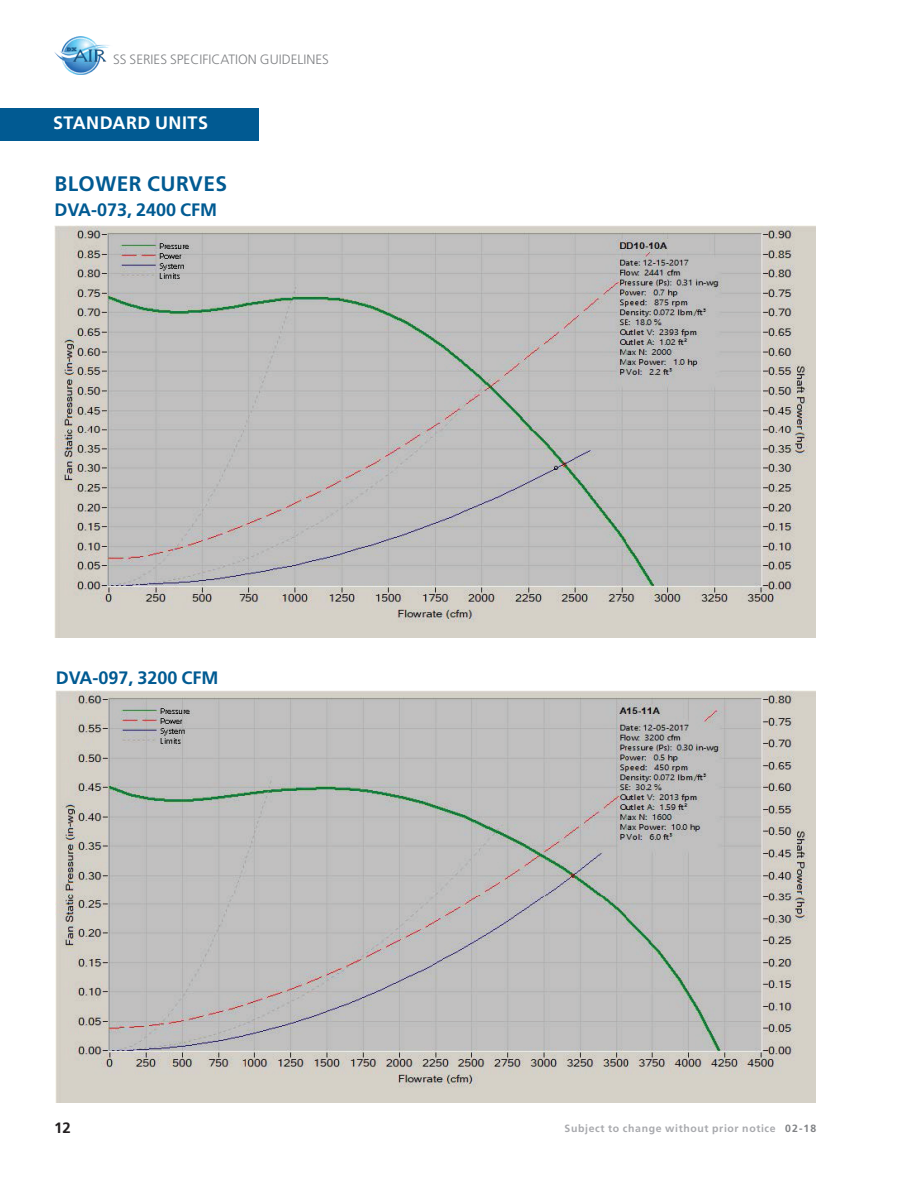
<style>
.page{position:relative;width:918px;height:1188px;background:#fff}
.page>*{position:absolute;margin:0;border:0;box-sizing:border-box;transform-origin:0 0}
.t1{font:700 21px "Frutiger";letter-spacing:.02em;color:#015a92}
.t2{font:700 18px "Frutiger";color:#015a92}
.t3{font:700 18px "Frutiger";letter-spacing:.025em;color:#fff}
.t4{font:700 15px "Frutiger";color:#231f20}
.t5{font:300 13.5px "Frutiger";color:#808285}
.t6{font:700 10.5px "Frutiger";letter-spacing:.06em;color:#a8a9ad}
.s1{color:#808285}
</style>
<div class="page">
<img style="left:54px;top:36px;width:56px;height:39px">
<img style="left:55px;top:691px;width:761px;height:411px">
<div style="left:0;top:108px;width:258px;height:33px;background:#015a92"></div>
<img style="left:54px;top:225px;width:761px;height:412px">
<p class="t5" style="left:113px;top:52px;width:217px">SS SERIES SPECIFICATION GUIDELINES</p>
<h2 class="t3" style="left:53px;top:113px;width:156px">STANDARD UNITS</h2>
<h1 class="t1" style="left:54px;top:172px;width:174px">BLOWER CURVES</h1>
<h2 class="t2" style="left:54px;top:199px;width:164px">DVA-073, 2400 CFM</h2>
<h2 class="t2" style="left:56px;top:667px;width:164px">DVA-097, 3200 CFM</h2>
<h3 class="t4" style="left:54px;top:1119px;width:18px">12</h3>
<p class="t6" style="left:565px;top:1122px;width:253px">Subject to change without prior notice <span class="s1">02-18</span></p>
</div>
